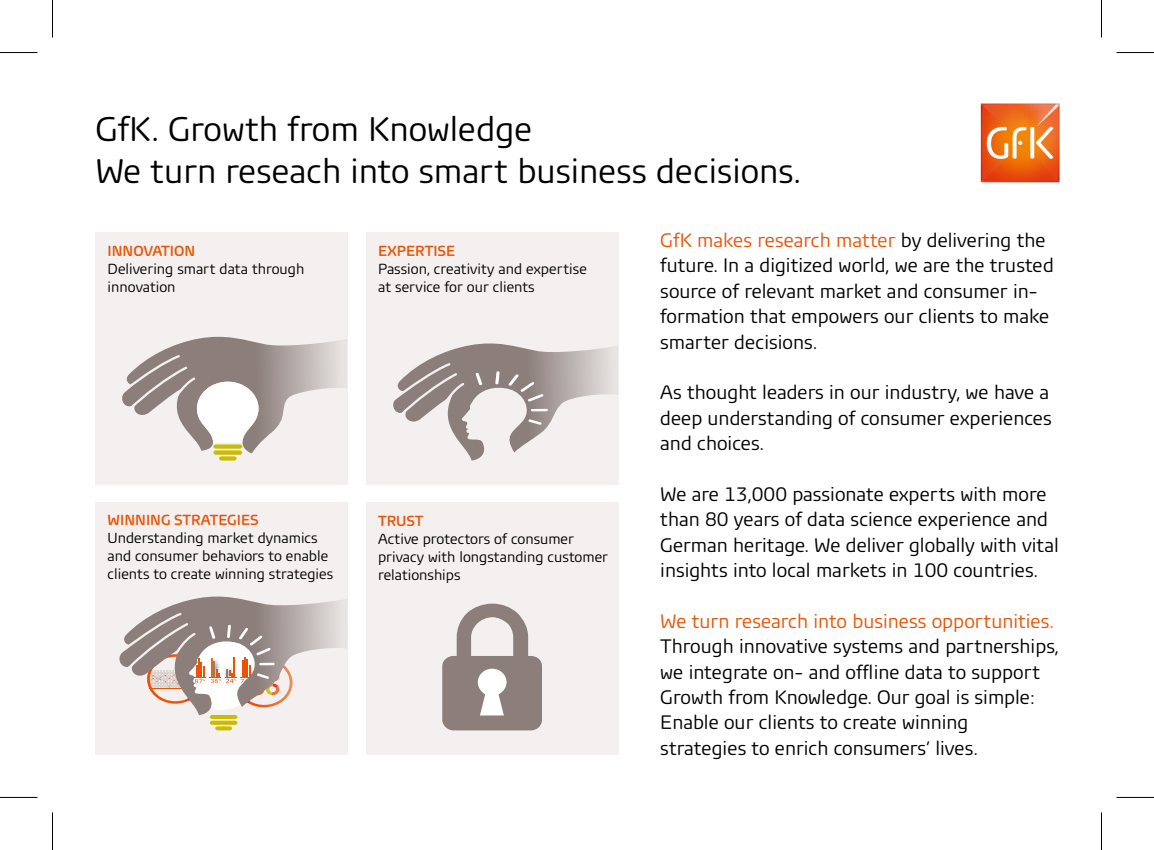
<style>
.page{position:relative;width:1154px;height:850px;background:#fff}
.page>*{position:absolute;margin:0;border:0;box-sizing:border-box;transform-origin:0 0}
.t1{font:35px/42px "Insightprint";color:#000}
.t2{font:20px/25.2px "Insightprint";color:#000}
.t3{font:20px "Insightprint";color:#e95407}
.t4{font:15px/18px "Insightprint";color:#000}
.t5{font:700 15px "Insightprint";color:#e95407}
.s1{color:#e95407}
</style>
<div class="page">
<div style="left:366px;top:502px;width:252px;height:252px;background:#f3f0ef"></div>
<svg style="left:442px;top:603px;width:100px;height:127px"></svg>
<svg style="left:95px;top:232px;width:252px;height:253px;fill:#f3f0ef"></svg>
<svg style="left:95px;top:502px;width:252px;height:252px;fill:#f3f0ef"></svg>
<svg style="left:366px;top:232px;width:252px;height:253px;fill:#f3f0ef"></svg>
<img style="left:980px;top:103px;width:80px;height:80px">
<svg style="left:981px;top:103px;width:78px;height:79px;background:#ec7532"></svg>
<hr style="left:0;top:52px;width:38px;height:1px;background:#000">
<hr style="left:1116px;top:52px;width:38px;height:1px;background:#000">
<hr style="left:0;top:796px;width:38px;height:1px;background:#000">
<hr style="left:1116px;top:796px;width:38px;height:1px;background:#000">
<hr style="left:52px;top:0;width:1px;height:38px;background:#000">
<hr style="left:52px;top:812px;width:1px;height:37px;background:#000">
<hr style="left:1101px;top:0;width:1px;height:38px;background:#000">
<hr style="left:1101px;top:812px;width:1px;height:37px;background:#000">
<h1 class="t1" style="left:95px;top:108px;width:707px">GfK. Growth from Knowledge<br>We turn reseach into smart business decisions.</h1>
<p class="t5" style="left:108px;top:241px;width:89px">INNOVATION</p>
<p class="t4" style="left:108px;top:259px;width:198px;line-height:18.8px">Delivering smart data through innovation</p>
<p class="t5" style="left:378px;top:241px;width:79px">EXPERTISE</p>
<p class="t4" style="left:378px;top:259px;width:210px">Passion, creativity and expertise at service for our clients</p>
<p class="t5" style="left:108px;top:511px;width:153px">WINNING STRATEGIES</p>
<p class="t4" style="left:108px;top:529px;width:227px">Understanding market dynamics and consumer behaviors to enable clients to create winning strategies</p>
<p class="t5" style="left:378px;top:511px;width:47px">TRUST</p>
<p class="t4" style="left:378px;top:529px;width:231px">Active protectors of consumer privacy with longstanding customer relationships</p>
<p class="t2" style="left:660px;top:227px;width:395px"><span class="s1">GfK makes research matter</span> by delivering the future. In a digitized world, we are the trusted source of relevant market and consumer in&shy;formation that empowers our clients to make smarter decisions.</p>
<p class="t2" style="left:660px;top:379px;width:393px">As thought leaders in our industry, we have a deep understanding of consumer experiences and choices.</p>
<p class="t2" style="left:660px;top:481px;width:400px">We are 13,000 passionate experts with more than 80 years of data science experience and German heritage. We deliver globally with vital insights into local markets in 100 countries.</p>
<p class="t3" style="left:660px;top:609px;width:395px">We turn research into business opportunities.</p>
<p class="t2" style="left:660px;top:633px;width:400px">Through innovative systems and partnerships, we integrate on- and offline data to support Growth from Knowledge. Our goal is simple:<br>Enable our clients to create winning strategies to enrich consumers’ lives.</p>
</div>
